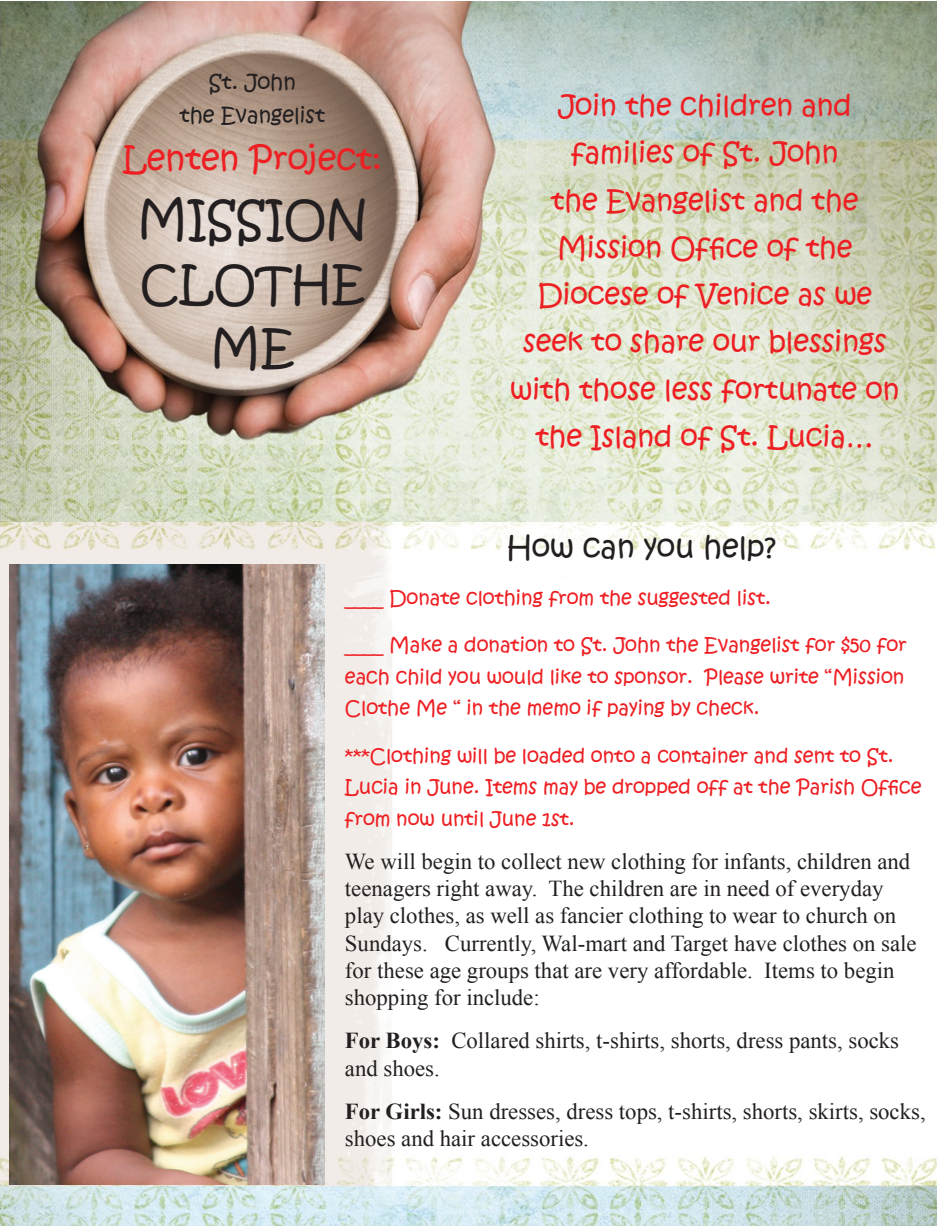
<style>
.page{position:relative;width:937px;height:1226px;background:#fff}
.page>*{position:absolute;margin:0;border:0;box-sizing:border-box;transform-origin:0 0}
.t1{font:47.25px/64.8px "Kristen ITC";color:#231f20;text-align:center}
.t2{font:33.25px "Kristen ITC";color:#ee1f23}
.t3{font:29.75px "Kristen ITC";color:#231f20}
.t4{font:28px/47.2px "Kristen ITC";color:#ee1f23;text-align:center}
.t5{font:22.75px/27.3px "Times New Roman";color:#231f20}
.t6{font:21px "Kristen ITC";color:#231f20}
.t7{font:19.25px/31.5px "Kristen ITC";color:#ee1f23}
.s1{font-weight:700}
</style>
<div class="page">
<img style="left:0;top:1px;width:936px;height:577px">
<img style="left:0;top:578px;width:392px;height:550px">
<img style="left:0;top:1129px;width:936px;height:96px">
<img style="left:9px;top:564px;width:315px;height:620px">
<p class="t6" style="left:209px;top:69px;width:89px">St. John</p>
<p class="t6" style="left:180px;top:102px;width:147px">the Evangelist</p>
<p class="t2" style="left:123px;top:137px;width:261px">Lenten Project:</p>
<p class="t1" style="left:137px;top:187px;width:232px">MISSION<br>CLOTHE<br>ME</p>
<p class="t4" style="left:510px;top:83px;width:390px">Join the children and families of St. John<br>the Evangelist and the<br>Mission Office of the<br>Diocese of Venice as we seek to share our blessings with those less fortunate on the Island of St. Lucia…</p>
<p class="t3" style="left:506px;top:527px;width:271px">How can you help?</p>
<p class="t7" style="left:345px;top:582px;width:427px">____ Donate clothing from the suggested list.</p>
<p class="t7" style="left:345px;top:630px;width:563px">____ Make a donation to St. John the Evangelist for $50 for each child you would like to sponsor. Please write “Mission<br>Clothe Me “ in the memo if paying by check.</p>
<p class="t7" style="left:345px;top:740px;width:578px">***Clothing will be loaded onto a container and sent to St.<br>Lucia in June. Items may be dropped off at the Parish Office from now until June 1st.</p>
<p class="t5" style="left:345px;top:847px;width:573px">We will begin to collect new clothing for infants, children and teenagers right away. The children are in need of everyday play clothes, as well as fancier clothing to wear to church on Sundays. Currently, Wal-mart and Target have clothes on sale for these age groups that are very affordable. Items to begin shopping for include:</p>
<p class="t5" style="left:345px;top:1026px;width:555px"><span class="s1">For Boys:</span> Collared shirts, t-shirts, shorts, dress pants, socks and shoes.</p>
<p class="t5" style="left:345px;top:1097px;width:582px"><span class="s1">For Girls:</span> Sun dresses, dress tops, t-shirts, shorts, skirts, socks, shoes and hair accessories.</p>
</div>
